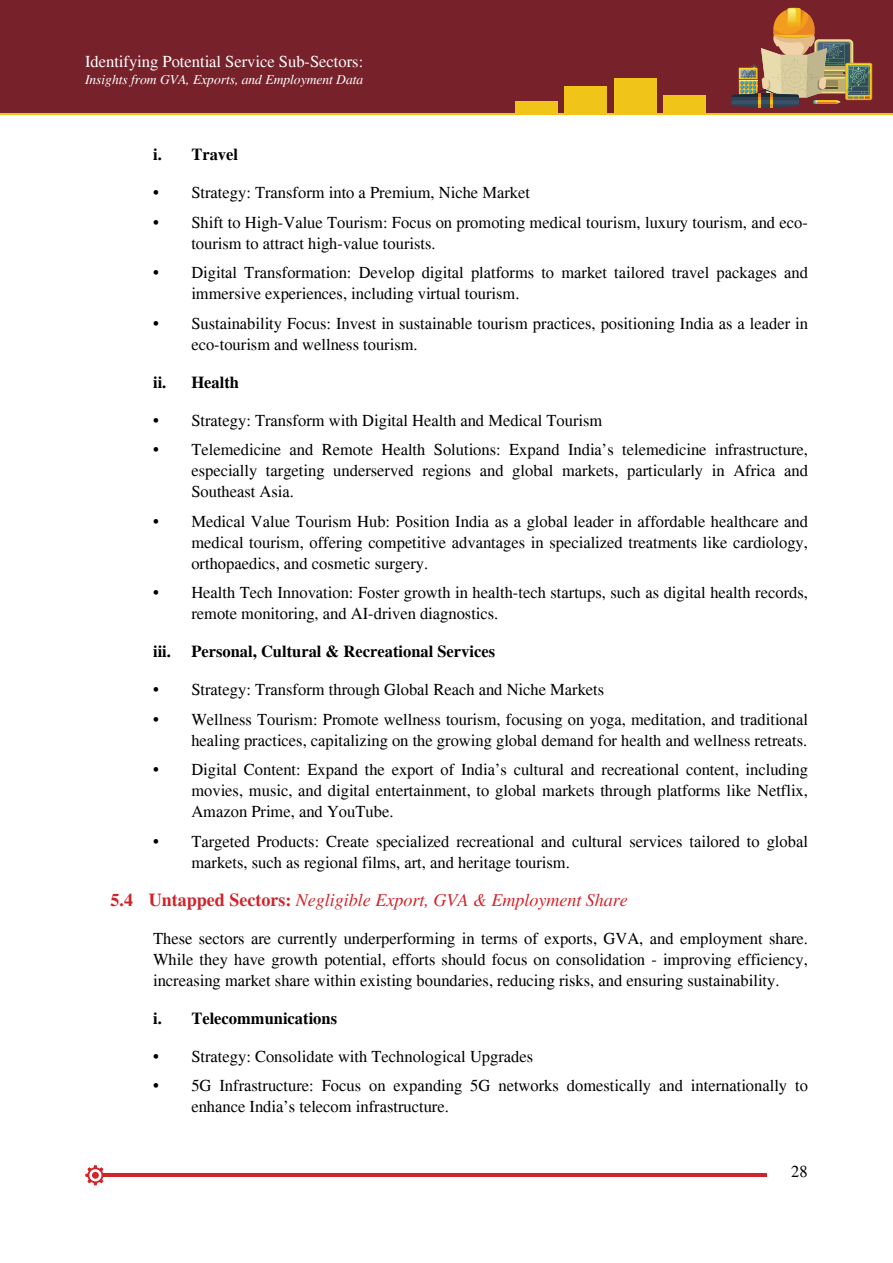
<style>
.page{position:relative;width:893px;height:1263px;background:#fff}
.page>*{position:absolute;margin:0;border:0;box-sizing:border-box;transform-origin:0 0}
.Heading_2{font:italic 18px "Times";color:#d1232a}
.Normal_1{font:16.5px/21px "Times";color:#000}
.t1{font:700 16.5px "Times";color:#000}
.t2{font:16.5px "Times";color:#fff}
.t3{font:italic 13.5px "Times";color:#fff}
.s1{font-weight:700;font-style:normal}
</style>
<div class="page">
<div style="left:0;top:0;width:893px;height:101px;background:#77212a"></div>
<div style="left:0;top:72px;width:893px;height:42px;background:#77212b"></div>
<div style="left:845px;top:63px;width:27px;height:37px;background:#f2a41c;border-radius:2px"></div>
<svg style="left:732px;top:8px;width:139px;height:100px"></svg>
<hr style="left:0;top:113px;width:893px;height:2px;background:#f0c418">
<div style="left:515px;top:101px;width:43px;height:13px;background:#f0c418"></div>
<div style="left:564px;top:87px;width:43px;height:27px;background:#f0c418"></div>
<div style="left:614px;top:78px;width:42px;height:36px;background:#f0c418"></div>
<div style="left:663px;top:95px;width:43px;height:19px;background:#f0c418"></div>
<hr style="left:103px;top:1174px;width:663px;height:3px;background:#d1232a">
<svg style="left:85px;top:1165px;width:20px;height:20px"></svg>
<div style="left:92px;top:1172px;width:7px;height:7px;background:#d1232a;border-radius:50%"></div>
<p class="t2" style="left:85px;top:51px;width:280px">Identifying Potential Service Sub-Sectors:</p>
<p class="t3" style="left:85px;top:72px;width:280px">Insights from GVA, Exports, and Employment Data</p>
<p class="t1" style="left:153px;top:144px;width:87px">i. Travel</p>
<p class="Normal_1" style="left:153px;top:182px;width:378px">• Strategy: Transform into a Premium, Niche Market</p>
<p class="Normal_1" style="left:191px;top:211px;width:618px;text-indent:-38px">• Shift to High-Value Tourism: Focus on promoting medical tourism, luxury tourism, and eco&shy;tourism to attract high-value tourists.</p>
<p class="Normal_1" style="left:191px;top:262px;width:618px;text-indent:-38px">• Digital Transformation: Develop digital platforms to market tailored travel packages and immersive experiences, including virtual tourism.</p>
<p class="Normal_1" style="left:191px;top:312px;width:618px;text-indent:-38px">• Sustainability Focus: Invest in sustainable tourism practices, positioning India as a leader in eco-tourism and wellness tourism.</p>
<p class="t1" style="left:153px;top:372px;width:87px">ii. Health</p>
<p class="Normal_1" style="left:153px;top:409px;width:451px">• Strategy: Transform with Digital Health and Medical Tourism</p>
<p class="Normal_1" style="left:191px;top:439px;width:618px;text-align:justify;text-indent:-38px">• Telemedicine and Remote Health Solutions: Expand India’s telemedicine infrastructure, especially targeting underserved regions and global markets, particularly in Africa and Southeast Asia.</p>
<p class="Normal_1" style="left:191px;top:510px;width:618px;text-align:justify;text-indent:-38px">• Medical Value Tourism Hub: Position India as a global leader in affordable healthcare and medical tourism, offering competitive advantages in specialized treatments like cardiology, orthopaedics, and cosmetic surgery.</p>
<p class="Normal_1" style="left:191px;top:582px;width:618px;text-indent:-38px">• Health Tech Innovation: Foster growth in health-tech startups, such as digital health records, remote monitoring, and AI-driven diagnostics.</p>
<p class="t1" style="left:153px;top:641px;width:344px">iii. Personal, Cultural &amp; Recreational Services</p>
<p class="Normal_1" style="left:153px;top:679px;width:453px">• Strategy: Transform through Global Reach and Niche Markets</p>
<p class="Normal_1" style="left:153px;top:708px;width:656px;text-align:right">• Wellness Tourism: Promote wellness tourism, focusing on yoga, meditation, and traditional healing practices, capitalizing on the growing global demand for health and wellness retreats.</p>
<p class="Normal_1" style="left:191px;top:759px;width:618px;text-align:justify;text-indent:-38px">• Digital Content: Expand the export of India’s cultural and recreational content, including movies, music, and digital entertainment, to global markets through platforms like Netflix, Amazon Prime, and YouTube.</p>
<p class="Normal_1" style="left:191px;top:830px;width:618px;text-indent:-38px">• Targeted Products: Create specialized recreational and cultural services tailored to global markets, such as regional films, art, and heritage tourism.</p>
<p class="Heading_2" style="left:111px;top:890px;width:519px"><span class="s1">5.4 Untapped Sectors:</span> Negligible Export, GVA &amp; Employment Share</p>
<p class="Normal_1" style="left:153px;top:927px;width:656px;text-align:justify">These sectors are currently underperforming in terms of exports, GVA, and employment share.<br>While they have growth potential, efforts should focus on consolidation - improving efficiency, increasing market share within existing boundaries, reducing risks, and ensuring sustainability.</p>
<p class="t1" style="left:153px;top:1008px;width:186px">i. Telecommunications</p>
<p class="Normal_1" style="left:153px;top:1045px;width:382px">• Strategy: Consolidate with Technological Upgrades</p>
<p class="Normal_1" style="left:191px;top:1075px;width:618px;text-indent:-38px">• 5G Infrastructure: Focus on expanding 5G networks domestically and internationally to enhance India’s telecom infrastructure.</p>
<p class="Normal_1" style="left:791px;top:1160px;width:18px">28</p>
</div>
